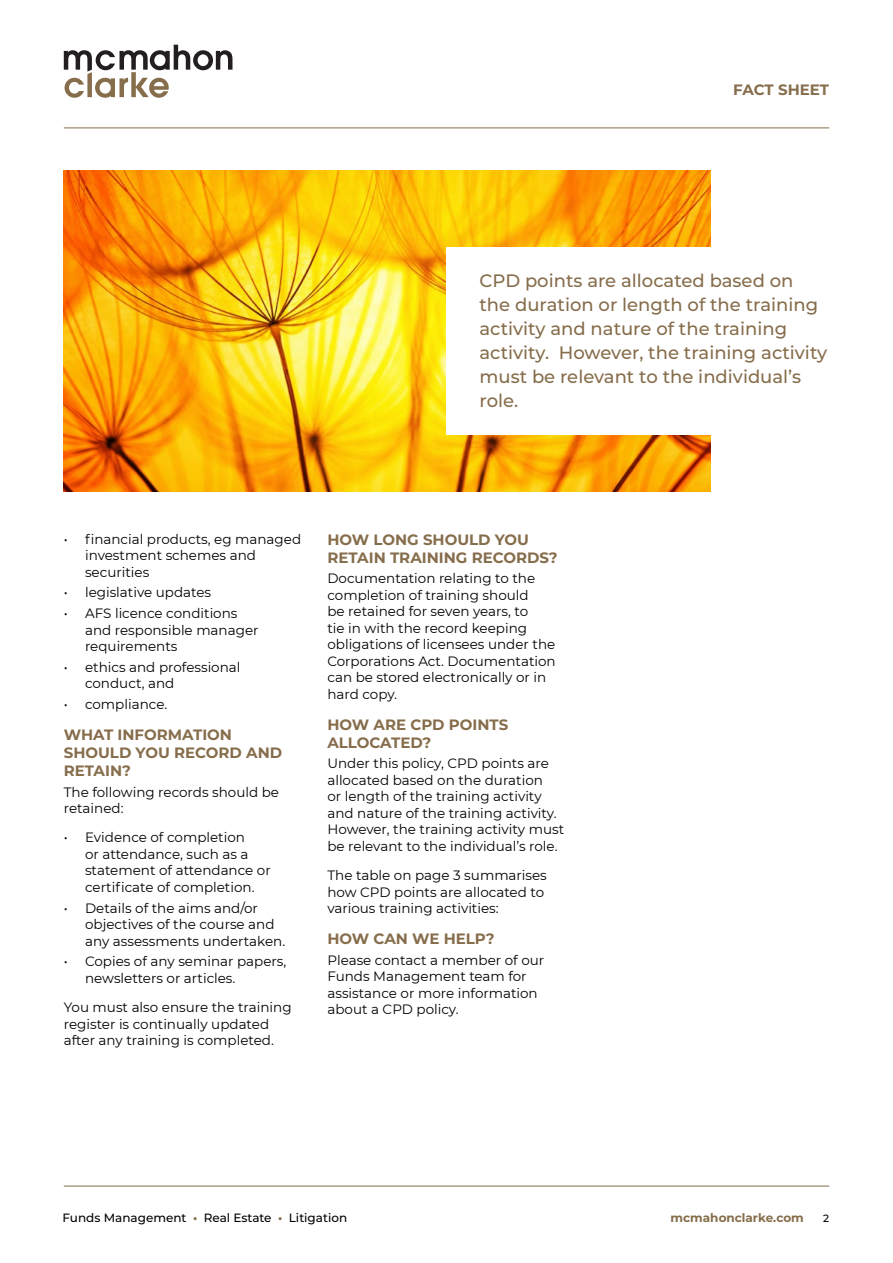
<style>
.page{position:relative;width:893px;height:1263px;background:#fff}
.page>*{position:absolute;margin:0;border:0;box-sizing:border-box;transform-origin:0 0}
.t1{font:500 18px/24px "Montserrat";color:#866d4b}
.t2{font:700 15px/18px "Montserrat";color:#866d4b}
.t3{font:13.5px/16.5px "Montserrat";color:#000}
.t4{font:500 12px "Montserrat";color:#000}
.t5{font:700 12px "Montserrat";color:#866d4b}
.t6{font:500 10.5px "Montserrat";color:#000}
.s1{font-weight:700;color:#866d4b}
</style>
<div class="page">
<img style="left:64px;top:170px;width:646px;height:321px">
<div style="left:446px;top:247px;width:383px;height:188px;background:#fff"></div>
<hr style="left:64px;top:128px;width:765px;height:1px;background:#866d4b">
<svg style="left:64px;top:45px;width:168px;height:53px"></svg>
<hr style="left:64px;top:1186px;width:765px;height:1px;background:#866d4b">
<p class="t2" style="left:733px;top:80px;width:97px">FACT SHEET</p>
<h1 class="t1" style="left:479px;top:268px;width:349px">CPD points are allocated based on the duration or length of the training activity and nature of the training activity. However, the training activity must be relevant to the individual’s role.</h1>
<p class="t3" style="left:85px;top:530px;width:218px;text-indent:-21px">• financial products, eg managed investment schemes and securities</p>
<p class="t3" style="left:64px;top:584px;width:149px">• legislative updates</p>
<p class="t3" style="left:85px;top:604px;width:175px;text-indent:-21px">• AFS licence conditions and responsible manager requirements</p>
<p class="t3" style="left:85px;top:658px;width:157px;text-indent:-21px">• ethics and professional conduct, and</p>
<p class="t3" style="left:64px;top:695px;width:105px">• compliance.</p>
<p class="t2" style="left:64px;top:725px;width:220px">WHAT INFORMATION<br>SHOULD YOU RECORD AND<br>RETAIN?</p>
<p class="t3" style="left:64px;top:783px;width:217px">The following records should be retained:</p>
<p class="t3" style="left:85px;top:829px;width:187px;text-indent:-21px">• Evidence of completion<br>or attendance, such as a statement of attendance or certificate of completion.</p>
<p class="t3" style="left:85px;top:899px;width:202px;text-indent:-21px">• Details of the aims and/or objectives of the course and any assessments undertaken.</p>
<p class="t3" style="left:85px;top:953px;width:203px;text-indent:-21px">• Copies of any seminar papers, newsletters or articles.</p>
<p class="t3" style="left:64px;top:998px;width:229px">You must also ensure the training register is continually updated after any training is completed.</p>
<p class="t2" style="left:327px;top:529px;width:232px">HOW LONG SHOULD YOU<br>RETAIN TRAINING RECORDS?</p>
<p class="t3" style="left:327px;top:570px;width:230px">Documentation relating to the completion of training should<br>be retained for seven years, to<br>tie in with the record keeping obligations of licensees under the<br>Corporations Act. Documentation can be stored electronically or in hard copy.</p>
<p class="t2" style="left:327px;top:714px;width:182px">HOW ARE CPD POINTS<br>ALLOCATED?</p>
<p class="t3" style="left:327px;top:755px;width:238px">Under this policy, CPD points are allocated based on the duration<br>or length of the training activity and nature of the training activity.<br>However, the training activity must be relevant to the individual’s role.</p>
<p class="t3" style="left:327px;top:866px;width:221px">The table on page 3 summarises how CPD points are allocated to various training activities:</p>
<p class="t2" style="left:327px;top:929px;width:169px">HOW CAN WE HELP?</p>
<p class="t3" style="left:327px;top:951px;width:218px">Please contact a member of our<br>Funds Management team for assistance or more information about a CPD policy.</p>
<p class="t4" style="left:63px;top:1210px;width:286px">Funds Management <span class="s1">•</span> Real Estate <span class="s1">•</span> Litigation</p>
<p class="t5" style="left:670px;top:1209px;width:135px">mcmahonclarke.com</p>
<p class="t6" style="left:823px;top:1211px;width:8px">2</p>
</div>
